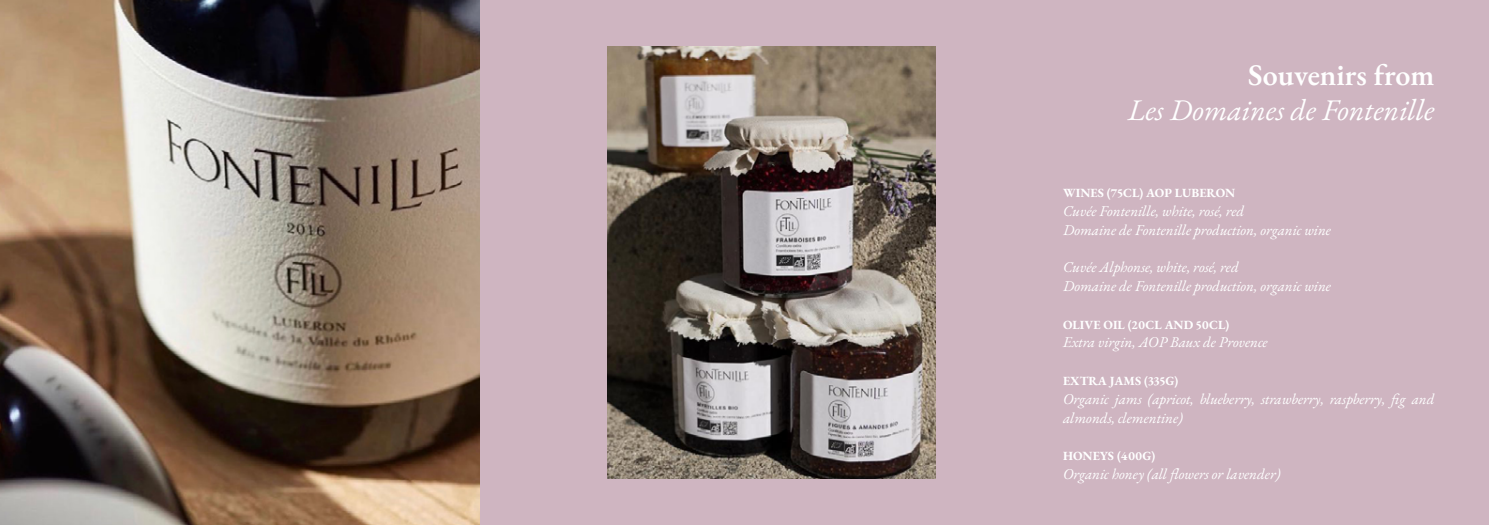
<style>
.page{position:relative;width:1489px;height:525px;background:#fff}
.page>*{position:absolute;margin:0;border:0;box-sizing:border-box;transform-origin:0 0}
.t1{font:italic 30px "EB Garamond";color:#fff}
.t2{font:600 30px "EB Garamond";color:#fff}
.t3{font:italic 15px/18.8px "EB Garamond";color:#fff}
.t4{font:700 12.5px "EB Garamond";color:#fff}
</style>
<div class="page">
<img style="left:0;top:0;width:480px;height:524px">
<div style="left:480px;top:0;width:1008px;height:524px;background:#cfb5c1"></div>
<img style="left:607px;top:46px;width:328px;height:432px">
<h1 class="t2" style="left:1248px;top:56px;width:188px">Souvenirs from</h1>
<h1 class="t1" style="left:1127px;top:91px;width:308px">Les Domaines de Fontenille</h1>
<p class="t4" style="left:1063px;top:185px;width:174px">WINES (75CL) AOP LUBERON</p>
<p class="t3" style="left:1063px;top:202px;width:269px">Cuvée Fontenille, white, rosé, red<br>Domaine de Fontenille production, organic wine</p>
<p class="t3" style="left:1063px;top:258px;width:269px">Cuvée Alphonse, white, rosé, red<br>Domaine de Fontenille production, organic wine</p>
<p class="t4" style="left:1063px;top:316px;width:167px">OLIVE OIL (20CL AND 50CL)</p>
<p class="t3" style="left:1063px;top:333px;width:206px">Extra virgin, AOP Baux de Provence</p>
<p class="t4" style="left:1063px;top:372px;width:116px">EXTRA JAMS (335G)</p>
<p class="t3" style="left:1063px;top:389px;width:373px">Organic jams (apricot, blueberry, strawberry, raspberry, fig and almonds, clementine)</p>
<p class="t4" style="left:1063px;top:447px;width:94px">HONEYS (400G)</p>
<p class="t3" style="left:1063px;top:464px;width:219px">Organic honey (all flowers or lavender)</p>
</div>
